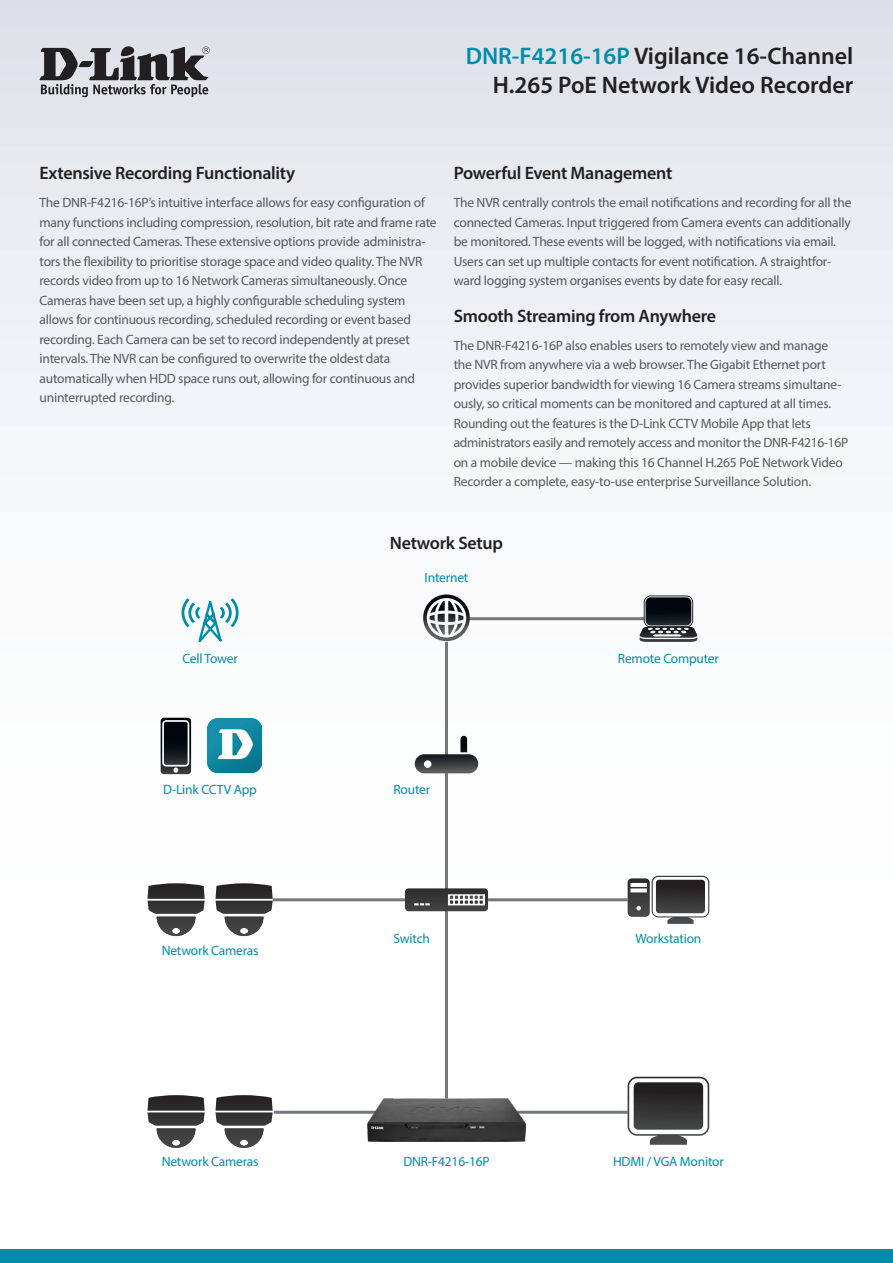
<style>
.page{position:relative;width:893px;height:1263px;background:#fff}
.page>*{position:absolute;margin:0;border:0;box-sizing:border-box;transform-origin:0 0}
.t1{font:600 24px "Myriad Pro";color:#231f20}
.t2{font:600 18px "Myriad Pro";letter-spacing:-.015em;color:#231f20}
.t3{font:13.5px/19.5px "Myriad Pro";letter-spacing:-.015em;color:#57585a}
.t4{font:13.5px "Myriad Pro";letter-spacing:-.015em;color:#008da8}
.s1{color:#008da8}
</style>
<div class="page">
<div style="left:0;top:1249px;width:893px;height:14px;background:#008da8"></div>
<div style="left:0;top:0;width:893px;height:1084px;background:linear-gradient(to bottom,#e3e6ec,#fff)"></div>
<svg style="left:39px;top:46px;width:171px;height:51px;background:#8d8d91"></svg>
<hr style="left:468px;top:617px;width:176px;height:3px;background:#74787d">
<svg style="left:639px;top:595px;width:59px;height:47px"></svg>
<svg style="left:182px;top:598px;width:57px;height:46px"></svg>
<hr style="left:445px;top:642px;width:3px;height:461px;background:#74787d">
<svg style="left:423px;top:594px;width:47px;height:47px"></svg>
<svg style="left:161px;top:718px;width:30px;height:56px"></svg>
<div style="left:162px;top:720px;width:27px;height:46px;border:2px solid #fff;border-radius:3px"></div>
<img style="left:208px;top:719px;width:54px;height:54px">
<svg style="left:415px;top:736px;width:63px;height:37px"></svg>
<hr style="left:273px;top:898px;width:132px;height:3px;background:#74787d">
<hr style="left:488px;top:898px;width:140px;height:3px;background:#74787d">
<hr style="left:274px;top:1111px;width:354px;height:3px;background:#74787d">
<svg style="left:628px;top:876px;width:81px;height:48px"></svg>
<svg style="left:628px;top:1077px;width:81px;height:68px"></svg>
<svg style="left:147px;top:1095px;width:58px;height:53px"></svg>
<svg style="left:215px;top:1095px;width:58px;height:53px"></svg>
<svg style="left:147px;top:883px;width:58px;height:53px"></svg>
<svg style="left:215px;top:883px;width:58px;height:53px"></svg>
<svg style="left:405px;top:888px;width:83px;height:23px;background:#5c5b5c"></svg>
<img style="left:367px;top:1098px;width:159px;height:43px">
<p class="t1" style="left:466px;top:41px;width:389px"><span class="s1">DNR-F4216-16P</span> Vigilance 16-Channel</p>
<p class="t1" style="left:493px;top:70px;width:362px">H.265 PoE Network Video Recorder</p>
<p class="t2" style="left:40px;top:162px;width:257px">Extensive Recording Functionality</p>
<p class="t3" style="left:40px;top:193px;width:399px">The DNR-F4216-16P’s intuitive interface allows for easy configuration of many functions including compression, resolution, bit rate and frame rate for all connected Cameras. These extensive options provide administra&shy;tors the flexibility to prioritise storage space and video quality. The NVR records video from up to 16 Network Cameras simultaneously. Once</p>
<p class="t3" style="left:40px;top:290px;width:373px">Cameras have been set up, a highly configurable scheduling system allows for continuous recording, scheduled recording or event based recording. Each Camera can be set to record independently at preset</p>
<p class="t3" style="left:40px;top:349px;width:352px">intervals. The NVR can be configured to overwrite the oldest data</p>
<p class="t3" style="left:40px;top:368px;width:377px">automatically when HDD space runs out, allowing for continuous and uninterrupted recording.</p>
<p class="t2" style="left:454px;top:162px;width:220px">Powerful Event Management</p>
<p class="t3" style="left:454px;top:193px;width:399px">The NVR centrally controls the email notifications and recording for all the connected Cameras. Input triggered from Camera events can additionally be monitored. These events will be logged, with notifications via email.<br>Users can set up multiple contacts for event notification. A straightfor&shy;ward logging system organises events by date for easy recall.</p>
<p class="t2" style="left:454px;top:304px;width:264px">Smooth Streaming from Anywhere</p>
<p class="t3" style="left:454px;top:335px;width:396px">The DNR-F4216-16P also enables users to remotely view and manage the NVR from anywhere via a web browser. The Gigabit Ethernet port provides superior bandwidth for viewing 16 Camera streams simultane&shy;ously, so critical moments can be monitored and captured at all times.<br>Rounding out the features is the D-Link CCTV Mobile App that lets administrators easily and remotely access and monitor the DNR-F4216-16P on a mobile device — making this 16 Channel H.265 PoE Network Video Recorder a complete, easy-to-use enterprise Surveillance Solution.</p>
<p class="t2" style="left:390px;top:532px;width:115px">Network Setup</p>
<p class="t4" style="left:425px;top:569px;width:45px">Internet</p>
<p class="t4" style="left:182px;top:650px;width:57px">Cell Tower</p>
<p class="t4" style="left:618px;top:650px;width:102px">Remote Computer</p>
<p class="t4" style="left:163px;top:781px;width:95px">D-Link CCTV App</p>
<p class="t4" style="left:393px;top:781px;width:38px">Router</p>
<p class="t4" style="left:162px;top:942px;width:98px">Network Cameras</p>
<p class="t4" style="left:394px;top:930px;width:38px">Switch</p>
<p class="t4" style="left:635px;top:930px;width:67px">Workstation</p>
<p class="t4" style="left:162px;top:1153px;width:98px">Network Cameras</p>
<p class="t4" style="left:403px;top:1153px;width:88px">DNR-F4216-16P</p>
<p class="t4" style="left:613px;top:1153px;width:112px">HDMI / VGA Monitor</p>
</div>
